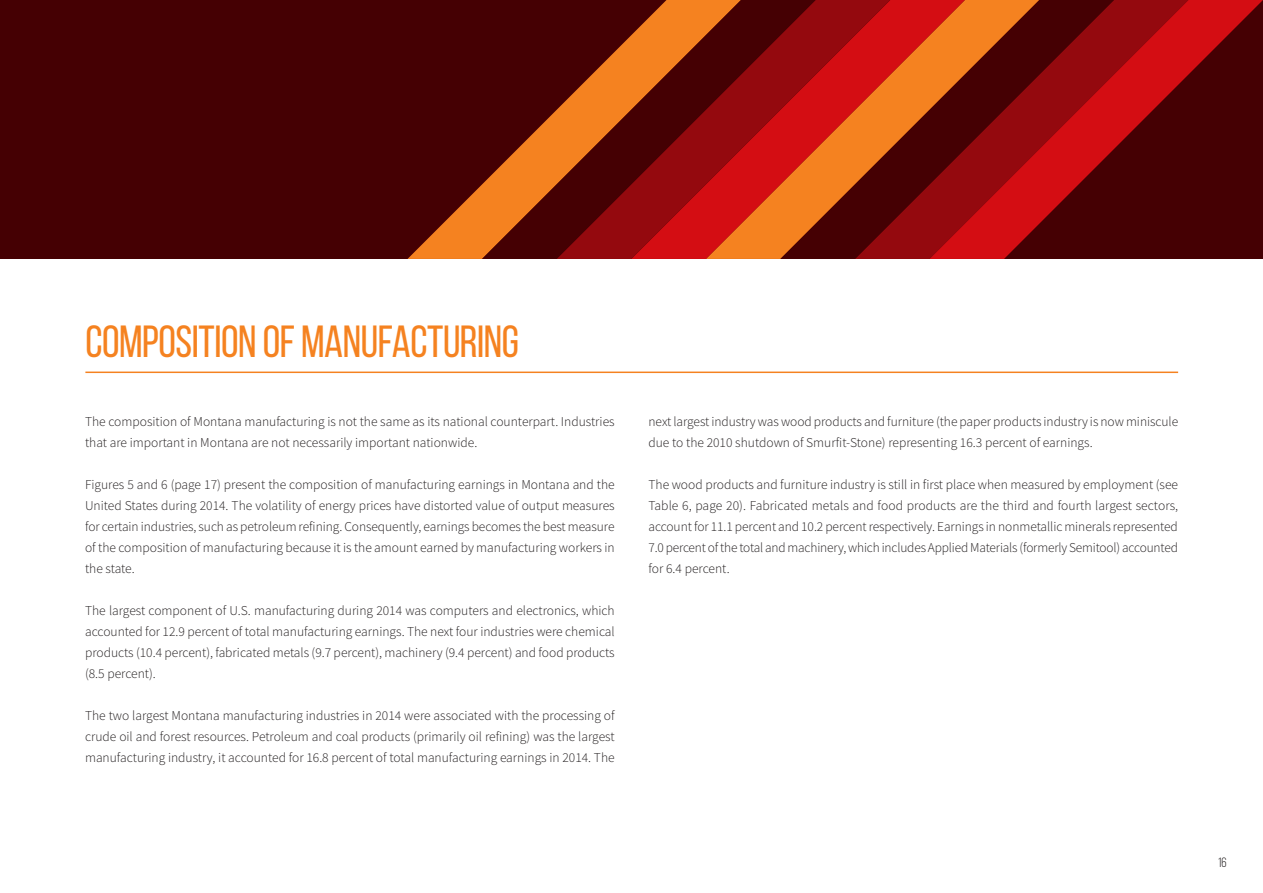
<style>
.page{position:relative;width:1263px;height:893px;background:#fff}
.page>*{position:absolute;margin:0;border:0;box-sizing:border-box;transform-origin:0 0}
.t1{font:45px "Bebas Neue";letter-spacing:-.01em;color:#f58220}
.t2{font:300 13.5px/21px "Source Sans Pro";color:#231f20;text-align:justify}
.t3{font:13.5px "Bebas Neue";color:#231f20}
</style>
<div class="page">
<div style="left:0;top:0;width:1263px;height:259px;background:#450003"></div>
<svg style="left:407px;top:184px;width:75px;height:75px"></svg>
<svg style="left:482px;top:35px;width:149px;height:224px"></svg>
<svg style="left:965px;top:0;width:298px;height:259px"></svg>
<svg style="left:631px;top:0;width:334px;height:259px"></svg>
<hr style="left:85px;top:372px;width:1093px;height:1px;background:#f58220">
<p class="t1" style="left:85px;top:317px;width:435px">COMPOSITION OF MANUFACTURING</p>
<p class="t2" style="left:85px;top:411px;width:531px">The composition of Montana manufacturing is not the same as its national counterpart. Industries that are important in Montana are not necessarily important nationwide.</p>
<p class="t2" style="left:85px;top:474px;width:531px">Figures 5 and 6 (page 17) present the composition of manufacturing earnings in Montana and the United States during 2014. The volatility of energy prices have distorted value of output measures for certain industries, such as petroleum refining. Consequently, earnings becomes the best measure of the composition of manufacturing because it is the amount earned by manufacturing workers in the state.</p>
<p class="t2" style="left:85px;top:600px;width:531px">The largest component of U.S. manufacturing during 2014 was computers and electronics, which accounted for 12.9 percent of total manufacturing earnings. The next four industries were chemical products (10.4 percent), fabricated metals (9.7 percent), machinery (9.4 percent) and food products (8.5 percent).</p>
<p class="t2" style="left:85px;top:705px;width:531px">The two largest Montana manufacturing industries in 2014 were associated with the processing of crude oil and forest resources. Petroleum and coal products (primarily oil refining) was the largest manufacturing industry, it accounted for 16.8 percent of total manufacturing earnings in 2014. The</p>
<p class="t2" style="left:648px;top:411px;width:531px">next largest industry was wood products and furniture (the paper products industry is now miniscule due to the 2010 shutdown of Smurfit-Stone) representing 16.3 percent of earnings.</p>
<p class="t2" style="left:648px;top:474px;width:531px">The wood products and furniture industry is still in first place when measured by employment (see Table 6, page 20). Fabricated metals and food products are the third and fourth largest sectors, account for 11.1 percent and 10.2 percent respectively. Earnings in nonmetallic minerals represented 7.0 percent of the total and machinery, which includes Applied Materials (formerly Semitool) accounted for 6.4 percent.</p>
<p class="t3" style="left:1218px;top:855px;width:10px">16</p>
</div>
